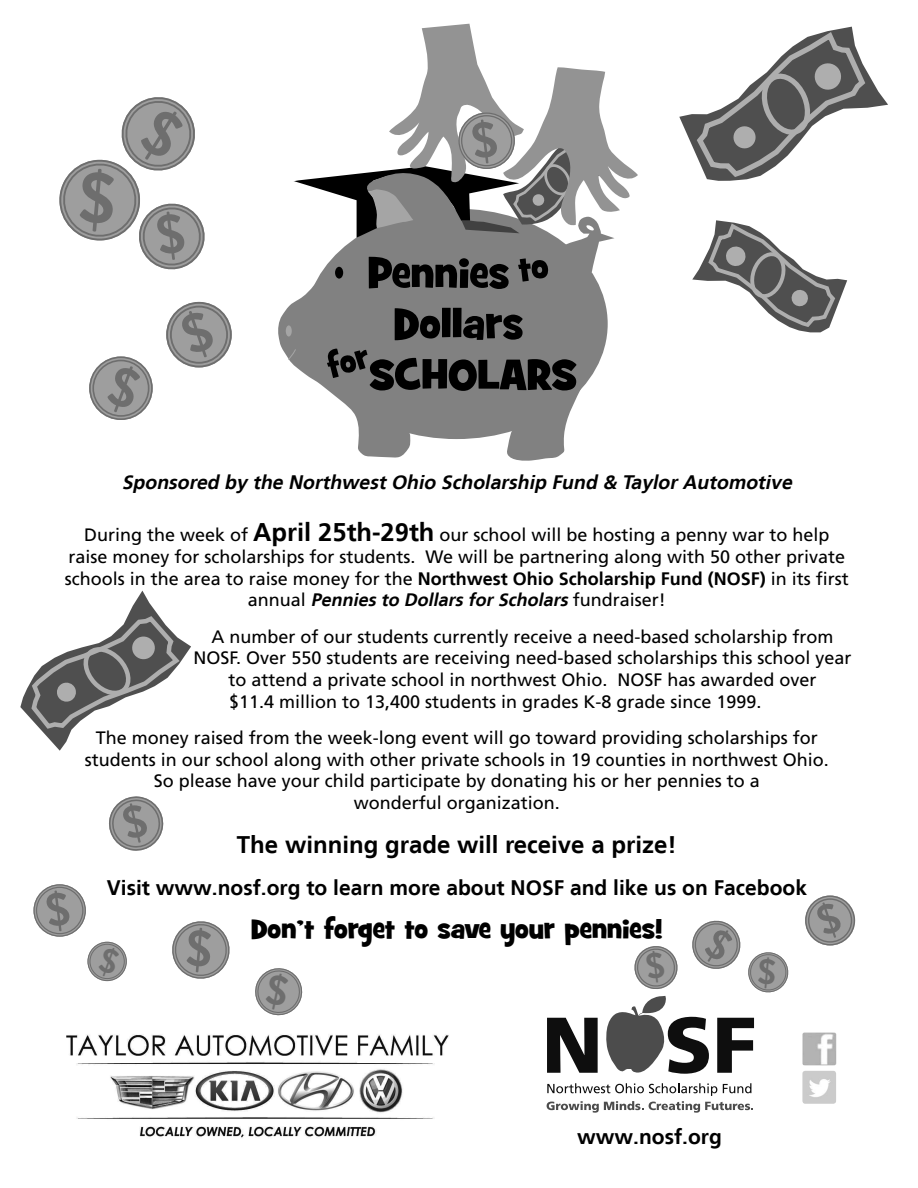
<style>
.page{position:relative;width:918px;height:1188px;background:#fff}
.page>*{position:absolute;margin:0;border:0;box-sizing:border-box;transform-origin:0 0}
.t1{font:27px "Grilled Cheese BTN";color:#000}
.t2{font:700 24px "Frutiger LT";color:#000}
.t3{font:700 21px "Frutiger LT";color:#000}
.t4{font:italic 700 19.5px "Frutiger LT";color:#000}
.t5{font:18px/21.6px "Frutiger LT Std";color:#000;text-align:center}
.t6{font:italic 700 18px "Frutiger LT";color:#000}
.s1{font-family:"Frutiger LT";font-weight:700;font-size:25.5px}
.s2{font-family:"Frutiger LT";font-weight:700}
.s3{font-family:"Frutiger LT Std";font-weight:400;font-style:normal}
</style>
<div class="page">
<svg style="left:547px;top:1083px;width:206px;height:30px"></svg>
<svg style="left:679px;top:27px;width:209px;height:154px"></svg>
<svg style="left:20px;top:591px;width:171px;height:160px"></svg>
<svg style="left:692px;top:220px;width:155px;height:112px"></svg>
<svg style="left:169px;top:305px;width:60px;height:60px"></svg>
<div style="left:166px;top:302px;width:66px;height:65px;border:6px solid #9e9e9e;border-radius:50%"></div>
<div style="left:166px;top:302px;width:66px;height:65px;border:2px solid #6e6e6e;border-radius:50%"></div>
<div style="left:170px;top:306px;width:58px;height:58px;border:2px solid #6e6e6e;border-radius:50%"></div>
<svg style="left:92px;top:359px;width:58px;height:59px"></svg>
<div style="left:89px;top:356px;width:64px;height:64px;border:5px solid #9e9e9e;border-radius:50%"></div>
<div style="left:89px;top:356px;width:64px;height:64px;border:2px solid #6e6e6e;border-radius:50%"></div>
<div style="left:92px;top:360px;width:57px;height:57px;border:2px solid #6e6e6e;border-radius:50%"></div>
<svg style="left:807px;top:898px;width:46px;height:45px"></svg>
<div style="left:805px;top:896px;width:50px;height:49px;border:4px solid #9e9e9e;border-radius:50%"></div>
<div style="left:805px;top:896px;width:50px;height:49px;border:1px solid #6e6e6e;border-radius:50%"></div>
<div style="left:808px;top:898px;width:44px;height:45px;border:1px solid #6e6e6e;border-radius:50%"></div>
<svg style="left:89px;top:943px;width:36px;height:37px"></svg>
<div style="left:87px;top:942px;width:40px;height:39px;border:3px solid #9e9e9e;border-radius:50%"></div>
<div style="left:87px;top:942px;width:40px;height:39px;border:1px solid #6e6e6e;border-radius:50%"></div>
<div style="left:89px;top:944px;width:36px;height:35px;border:1px solid #6e6e6e;border-radius:50%"></div>
<div style="left:35px;top:886px;width:49px;height:49px;background:#9e9e9e;border-radius:50%"></div>
<div style="left:33px;top:884px;width:53px;height:53px;border:4px solid #9e9e9e;border-radius:50%"></div>
<div style="left:33px;top:884px;width:53px;height:53px;border:1px solid #6e6e6e;border-radius:50%"></div>
<div style="left:36px;top:887px;width:47px;height:47px;border:1px solid #6e6e6e;border-radius:50%"></div>
<img style="left:66px;top:1034px;width:383px;height:104px">
<img style="left:802px;top:1071px;width:34px;height:33px">
<img style="left:802px;top:1032px;width:34px;height:33px">
<svg style="left:59px;top:97px;width:146px;height:173px"></svg>
<svg style="left:178px;top:307px;width:40px;height:54px;background:#9a9a9a"></svg>
<svg style="left:255px;top:968px;width:48px;height:48px"></svg>
<svg style="left:278px;top:24px;width:360px;height:437px"></svg>
<svg style="left:103px;top:362px;width:41px;height:54px;background:#9b9b9b"></svg>
<svg style="left:814px;top:899px;width:30px;height:42px"></svg>
<svg style="left:96px;top:945px;width:25px;height:34px"></svg>
<svg style="left:45px;top:889px;width:26px;height:43px"></svg>
<svg style="left:109px;top:796px;width:55px;height:55px"></svg>
<svg style="left:547px;top:920px;width:242px;height:154px"></svg>
<svg style="left:172px;top:921px;width:58px;height:58px"></svg>
<p class="t4" style="left:122px;top:471px;width:676px">Sponsored by the NorthwestOhio Scholarship Fund &amp; TaylorAutomotive</p>
<p class="t5" style="left:65px;top:525px;width:786px">During the week of <span class="s1">April 25th-29th</span> our school will be hosting a penny war to help raise money for scholarships for students. We will be partnering along with 50 other private schools in the area to raise money for the <span class="s2">Northwest Ohio Scholarship Fund (NOSF)</span> in its first</p>
<p class="t6" style="left:248px;top:589px;width:420px"><span class="s3">a n n u a l</span> Pennies to Dollars forScholars <span class="s3">f u n d r a i s e r !</span></p>
<p class="t5" style="left:212px;top:626px;width:624px">A number of our students currently receive a need-based scholarship from</p>
<p class="t5" style="left:194px;top:648px;width:659px">NOSF. Over 550 students are receiving need-based scholarships this school year</p>
<p class="t5" style="left:228px;top:669px;width:590px">to attend a private school in northwest Ohio. NOSF has awarded over</p>
<p class="t5" style="left:229px;top:691px;width:534px">$11.4 million to 13,400 students in grades K-8 grade since 1999.</p>
<p class="t5" style="left:85px;top:727px;width:746px">The money raised from the week-long event will go toward providing scholarships for students in our school along with other private schools in 19 counties in northwest Ohio.<br>So please have your child participate by donating his or her pennies to a<br>wonderful organization.</p>
<h2 class="t2" style="left:237px;top:830px;width:441px">The winning grade will receive a prize!</h2>
<p class="t3" style="left:107px;top:875px;width:702px">Visit www.nosf.org to learn more about NOSF and like us on Facebook</p>
<h1 class="t1" style="left:251px;top:912px;width:413px">Don’t forget to save your pennies!</h1>
<p class="t3" style="left:577px;top:1125px;width:146px">www.nosf.org</p>
</div>
